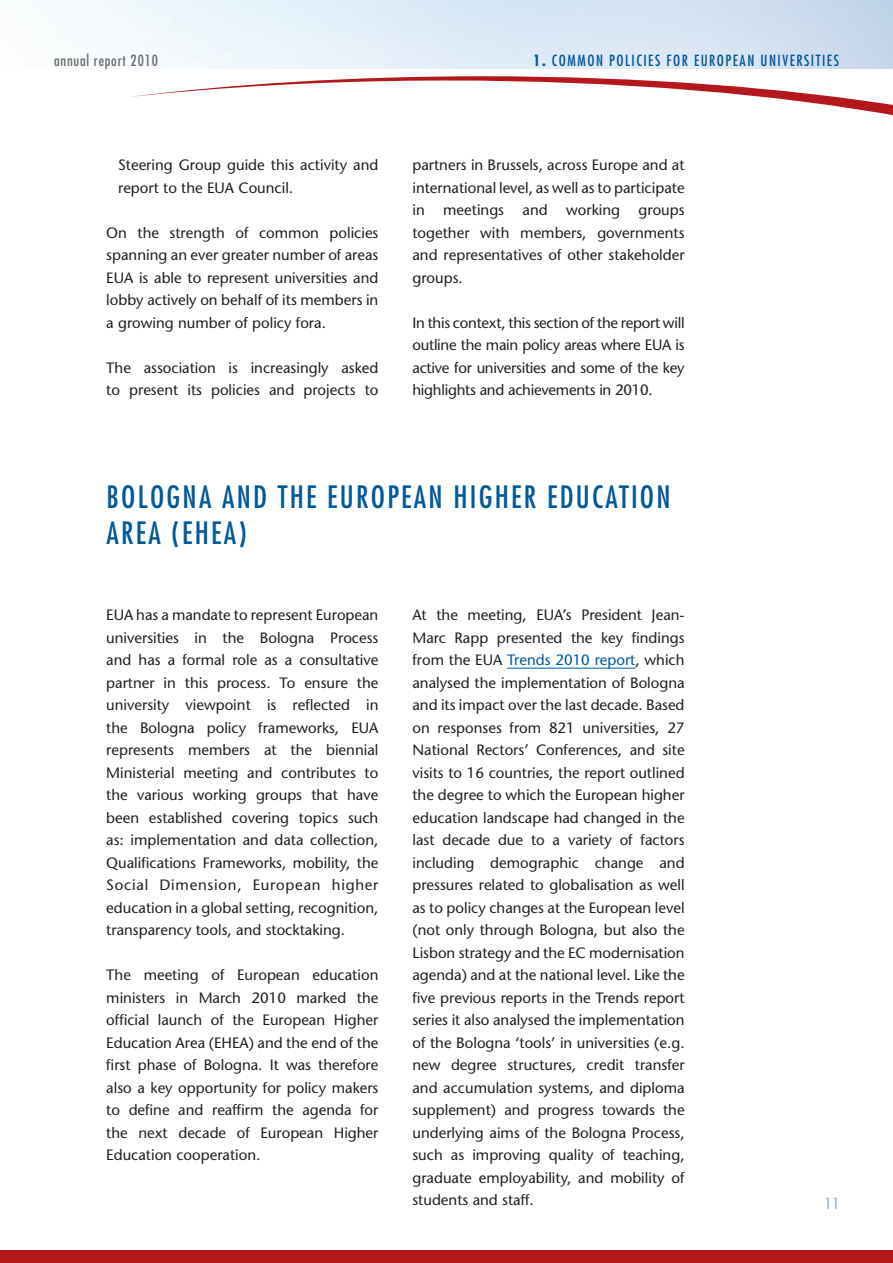
<style>
.page{position:relative;width:893px;height:1263px;background:#fff}
.page>*{position:absolute;margin:0;border:0;box-sizing:border-box;transform-origin:0 0}
.t1{font:condensed 30px/36px "Futura Std";letter-spacing:.075em;color:#00599b}
.t2{font:15px/22.5px "Stone Sans";color:#231f20;text-align:justify}
.t3{font:condensed 15px "Futura Std";letter-spacing:.1em;color:#00599b}
.t4{font:condensed 15px "Futura Std";letter-spacing:.05em;color:#6c6d70}
.t5{font:condensed 15px "Futura Std";color:#99afd3}
.s1{font-weight:700}
.s2{color:#00599b}
</style>
<div class="page">
<svg style="left:130px;top:76px;width:763px;height:40px"></svg>
<hr style="left:507px;top:668px;width:128px;height:1px;background:#00599b">
<div style="left:0;top:1250px;width:223px;height:13px;background:#b4181d"></div>
<div style="left:223px;top:1250px;width:223px;height:13px;background:#b4181d"></div>
<div style="left:446px;top:1250px;width:224px;height:13px;background:#b4181d"></div>
<div style="left:670px;top:1250px;width:223px;height:13px;background:#b4181d"></div>
<p class="t4" style="left:54px;top:52px;width:105px">ANNUAL REPORT 2010</p>
<p class="t3" style="left:533px;top:52px;width:36px"><span class="s1">1.</span> COMMON</p>
<p class="t3" style="left:609px;top:52px;width:66px">POLICIES FOR</p>
<p class="t3" style="left:694px;top:52px;width:109px">EUROPEAN UNIVERSITI</p>
<p class="t3" style="left:827px;top:52px;width:13px">ES</p>
<p class="t2" style="left:118px;top:154px;width:262px">Steering Group guide this activity and report to the EUA Council.</p>
<p class="t2" style="left:106px;top:221px;width:274px">On the strength of common policies spanning an ever greater number of areas EUA is able to represent universities and lobby actively on behalf of its members in a growing number of policy fora.</p>
<p class="t2" style="left:106px;top:356px;width:274px">The association is increasingly asked to present its policies and projects to</p>
<p class="t2" style="left:412px;top:154px;width:274px">partners in Brussels, across Europe and at international level, as well as to participate in meetings and working groups together with members, governments and representatives of other stakeholder groups.</p>
<p class="t2" style="left:412px;top:311px;width:274px">In this context, this section of the report will outline the main policy areas where EUA is active for universities and some of the key highlights and achievements in 2010.</p>
<h1 class="t1" style="left:106px;top:478px;width:566px">BOLOGNA AND THE EUROPEAN HIGHER EDUCATION<br>AREA (EHEA)</h1>
<p class="t2" style="left:106px;top:604px;width:274px">EUA has a mandate to represent European universities in the Bologna Process and has a formal role as a consultative partner in this process. To ensure the university viewpoint is reflected in the Bologna policy frameworks, EUA represents members at the biennial Ministerial meeting and contributes to the various working groups that have been established covering topics such as: implementation and data collection, Qualifications Frameworks, mobility, the Social Dimension, European higher education in a global setting, recognition, transparency tools, and stocktaking.</p>
<p class="t2" style="left:106px;top:964px;width:274px">The meeting of European education ministers in March 2010 marked the official launch of the European Higher Education Area (EHEA) and the end of the first phase of Bologna. It was therefore also a key opportunity for policy makers to define and reaffirm the agenda for the next decade of European Higher Education cooperation.</p>
<p class="t2" style="left:412px;top:604px;width:274px">At the meeting, EUA’s President Jean-Marc Rapp presented the key findings from the EUA <span class="s2">Trends 2010 report</span>, which analysed the implementation of Bologna and its impact over the last decade. Based on responses from 821 universities, 27<br>National Rectors’ Conferences, and site visits to 16 countries, the report outlined the degree to which the European higher education landscape had changed in the last decade due to a variety of factors including demographic change and pressures related to globalisation as well as to policy changes at the European level (not only through Bologna, but also the Lisbon strategy and the EC modernisation agenda) and at the national level. Like the five previous reports in the Trends report series it also analysed the implementation of the Bologna ‘tools’ in universities (e.g. new degree structures, credit transfer and accumulation systems, and diploma supplement) and progress towards the underlying aims of the Bologna Process, such as improving quality of teaching, graduate employability, and mobility of students and staff.</p>
<p class="t5" style="left:825px;top:1194px;width:15px">11</p>
</div>
